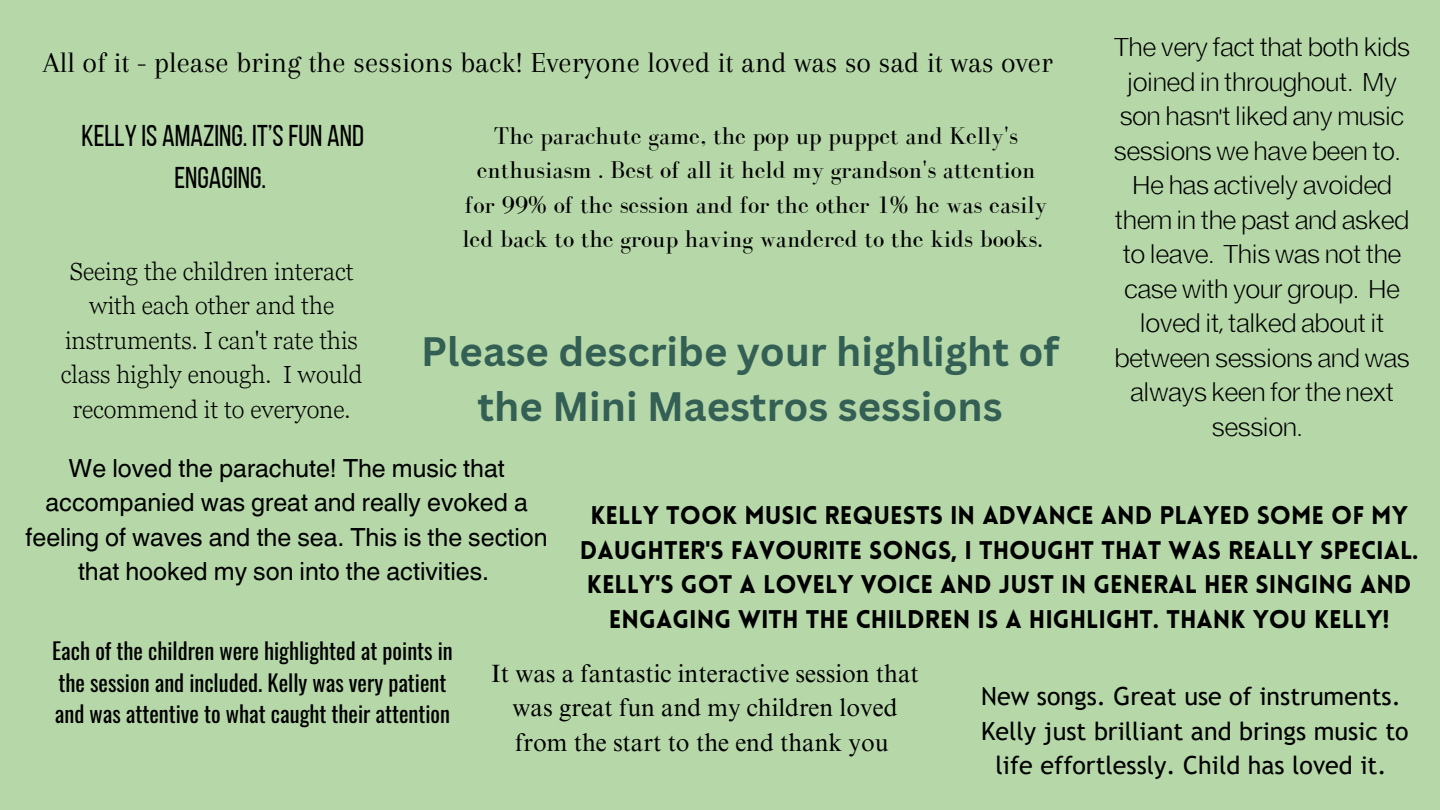
<style>
.page{position:relative;width:1440px;height:810px;background:#b6d8a9}
.page>*{position:absolute;margin:0;border:0;box-sizing:border-box;transform-origin:0 0}
.t1{font:700 40px/55.5px "Canva Sans";color:#345f55;text-align:center}
.t2{font:30px "Arapey";color:#000}
.t3{font:30px/42px "Bebas Neue";color:#000;text-align:center}
.t4{font:300 25px/34.5px "EFT New Letter";color:#000;text-align:center}
.t5{font:900 25px/34.5px "Lovelo";color:#000;text-align:center}
.t6{font:25px/34.5px "Bodoni FLF";color:#000;text-align:center}
.t7{font:25px/34.5px "Helvetica World";color:#000;text-align:center}
.t8{font:25px/34.5px "Trebuchet MS";color:#000;text-align:center}
.t9{font:25px/34.5px "Times NRMT Pro";color:#000;text-align:center}
.t10{font:300 24.7px/34.5px "Georgia Pro";color:#000;text-align:center}
.t11{font:22.5px/31.5px "Oswald";color:#000}
</style>
<div class="page">
<p class="t2" style="left:43px;top:46px;width:1012px">All of it - please bring the sessions back! Everyone loved it and was so sad it was over</p>
<p class="t3" style="left:81px;top:118px;width:284px">KELLY IS AMAZING. IT’SFUN AND<br>ENGAGING.</p>
<p class="t10" style="left:61px;top:254px;width:303px">Seeing the children interact with each other and the instruments. I can't rate this class highly enough. I would recommend it to everyone.</p>
<p class="t6" style="left:462px;top:118px;width:586px">The parachute game, the pop up puppet and Kelly's enthusiasm . Best of all it held my grandson's attention for 99% of the session and for the other 1% he was easily led back to the group having wandered to the kids books.</p>
<p class="t1" style="left:421px;top:322px;width:639px">Please describe your highlight of the Mini Maestros sessions</p>
<p class="t4" style="left:1114px;top:32px;width:297px">The very fact that both kids joined in throughout. My son hasn't liked any music sessions we have been to.<br>He has actively avoided them in the past and asked to leave. This was not the case with your group. He loved it, talked about it between sessions and was always keen for the next session.</p>
<p class="t7" style="left:26px;top:451px;width:524px">We loved the parachute! The music that accompanied was great and really evoked a feeling of waves and the sea. This is the section that hooked my son into the activities.</p>
<p class="t5" style="left:580px;top:501px;width:840px">KELLY TOOK MUSIC REQUESTS IN ADVANCE AND PLAYED SOME OF MY DAUGHTER'S FAVOURITE SONGS, I THOUGHT THAT WAS REALLY SPECIAL.<br>KELLY'S GOT A LOVELY VOICE AND JUST IN GENERAL HER SINGING AND ENGAGING WITH THE CHILDREN IS A HIGHLIGHT. THANK YOU KELLY!</p>
<p class="t11" style="left:52px;top:634px;width:402px">Each of the children were highlighted at points in the session and included. Kelly was very patient and was attentive to what caught their attention</p>
<p class="t9" style="left:491px;top:659px;width:429px">It was a fantastic interactive session that was great fun and my children loved from the start to the end thank you</p>
<p class="t8" style="left:981px;top:679px;width:421px">New songs. Great use of instruments.</p>
<p class="t8" style="left:981px;top:713px;width:429px">Kelly just brilliant and brings music to life effortlessly. Child has loved it.</p>
</div>
